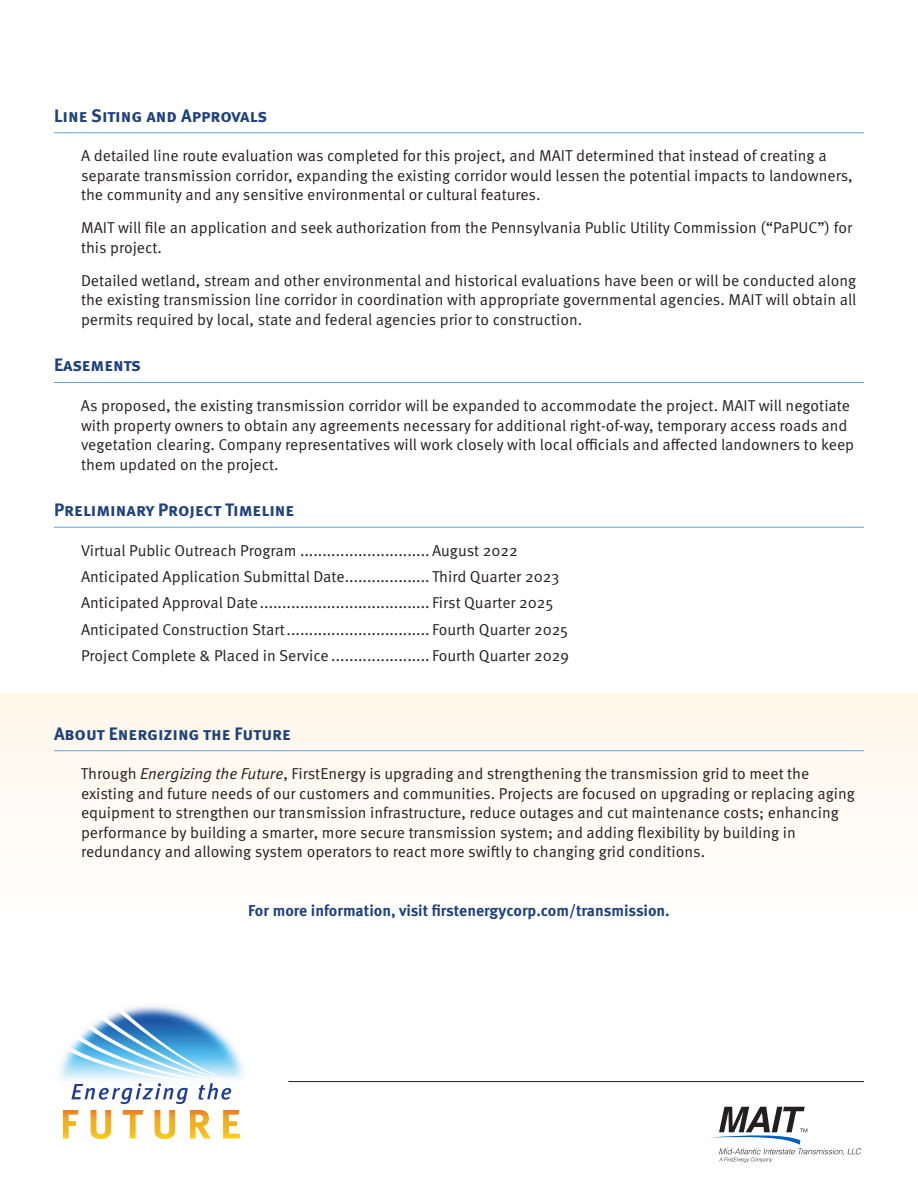
<style>
.page{position:relative;width:918px;height:1188px;background:#fff}
.page>*{position:absolute;margin:0;border:0;box-sizing:border-box;transform-origin:0 0}
.Paragraph_Style_1{font:700 18px "Meta OT";color:#1e427c}
.t1{font:15.75px/19.5px "Meta OT Norm";color:#231f20}
.t2{font:700 15.75px "Meta OT";color:#1e427c}
.s1{font-family:"Meta OT Norm Ita"}
</style>
<div class="page">
<svg style="left:711px;top:1107px;width:150px;height:55px"></svg>
<div style="left:0;top:693px;width:918px;height:288px;background:#fffbf6"></div>
<svg style="left:63px;top:1110px;width:15px;height:29px"></svg>
<svg style="left:91px;top:1110px;width:20px;height:29px"></svg>
<svg style="left:123px;top:1110px;width:20px;height:29px"></svg>
<svg style="left:155px;top:1110px;width:20px;height:29px"></svg>
<svg style="left:190px;top:1110px;width:21px;height:29px"></svg>
<svg style="left:223px;top:1110px;width:17px;height:29px"></svg>
<svg style="left:61px;top:1006px;width:182px;height:98px"></svg>
<hr style="left:54px;top:132px;width:810px;height:1px;background:#5da7dc">
<hr style="left:54px;top:382px;width:810px;height:1px;background:#5da7dc">
<hr style="left:54px;top:527px;width:810px;height:1px;background:#5da7dc">
<hr style="left:54px;top:750px;width:810px;height:1px;background:#5da7dc">
<hr style="left:288px;top:1081px;width:576px;height:1px;background:#231f20">
<p class="Paragraph_Style_1" style="left:54px;top:104px;width:215px">Line Siting and Approvals</p>
<p class="t1" style="left:81px;top:146px;width:773px">A detailed line route evaluation was completed for this project, and MAIT determined that instead of creating a separate transmission corridor, expanding the existing corridor would lessen the potential impacts to landowners, the community and any sensitive environmental or cultural features.</p>
<p class="t1" style="left:81px;top:218px;width:773px">MAIT will file an application and seek authorization from the Pennsylvania Public Utility Commission (“PaPUC”) for this project.</p>
<p class="t1" style="left:81px;top:271px;width:777px;text-align:justify">Detailed wetland, stream and other environmental and historical evaluations have been or will be conducted along the existing transmission line corridor in coordination with appropriate governmental agencies. MAIT will obtain all permits required by local, state and federal agencies prior to construction.</p>
<p class="Paragraph_Style_1" style="left:54px;top:354px;width:89px">Easements</p>
<p class="t1" style="left:81px;top:396px;width:775px">As proposed, the existing transmission corridor will be expanded to accommodate the project. MAIT will negotiate with property owners to obtain any agreements necessary for additional right-of-way, temporary access roads and vegetation clearing. Company representatives will work closely with local officials and affected landowners to keep them updated on the project.</p>
<p class="Paragraph_Style_1" style="left:54px;top:498px;width:242px">Preliminary Project Timeline</p>
<p class="t1" style="left:81px;top:541px;width:438px">Virtual Public Outreach Program .............................August 2022</p>
<p class="t1" style="left:81px;top:567px;width:480px">Anticipated Application Submittal Date................... Third Quarter 2023</p>
<p class="t1" style="left:81px;top:593px;width:474px">Anticipated Approval Date...................................... First Quarter 2025</p>
<p class="t1" style="left:81px;top:620px;width:489px">Anticipated Construction Start................................ Fourth Quarter 2025</p>
<p class="t1" style="left:81px;top:646px;width:490px">Project Complete &amp; Placed in Service ...................... Fourth Quarter 2029</p>
<p class="Paragraph_Style_1" style="left:54px;top:722px;width:239px">About Energizing the Future</p>
<p class="t1" style="left:81px;top:764px;width:775px">Through <span class="s1">Energizing the Future</span>, FirstEnergy is upgrading and strengthening the transmission grid to meet the existing and future needs of our customers and communities. Projects are focused on upgrading or replacing aging equipment to strengthen our transmission infrastructure, reduce outages and cut maintenance costs; enhancing performance by building a smarter, more secure transmission system; and adding flexibility by building in redundancy and allowing system operators to react more swiftly to changing grid conditions.</p>
<p class="t2" style="left:248px;top:901px;width:423px">For more information, visit firstenergycorp.com/transmission.</p>
</div>
